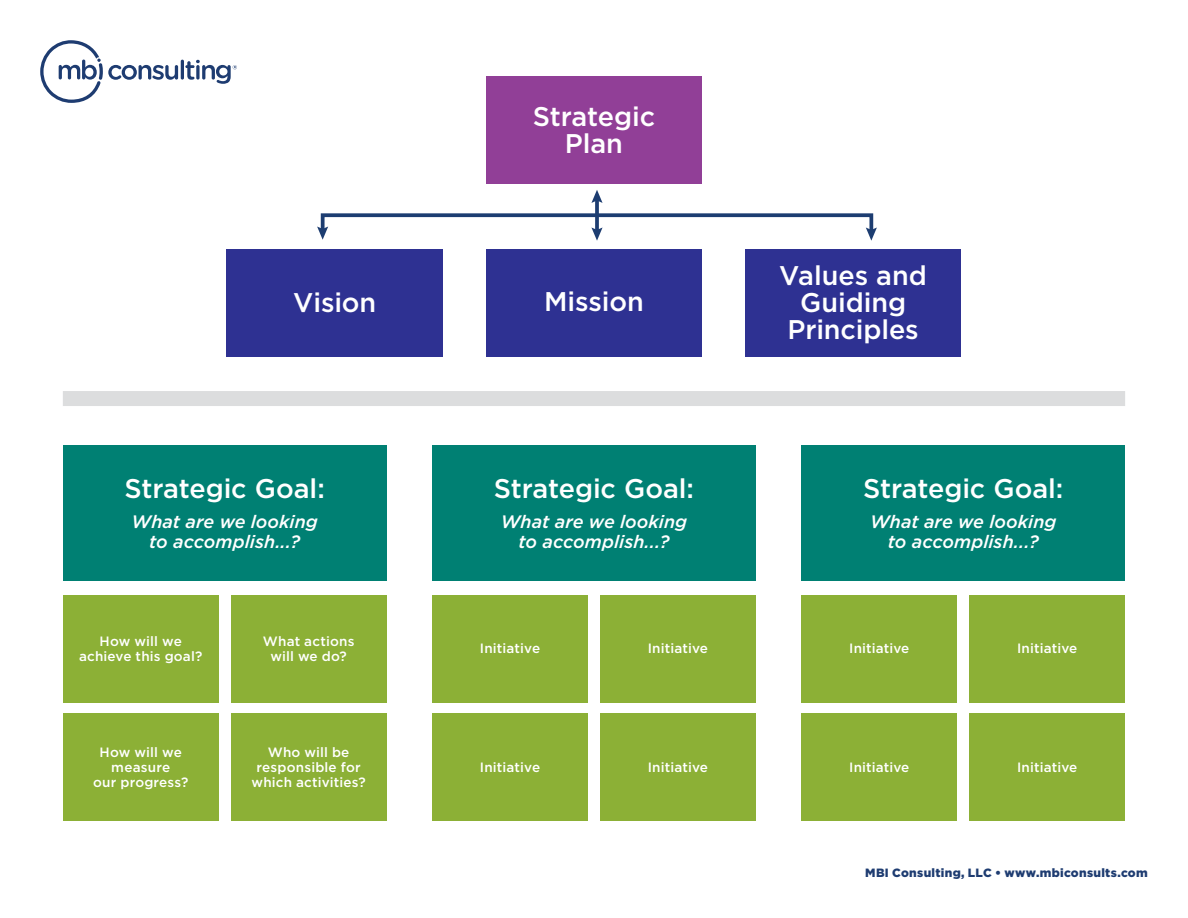
<style>
.page{position:relative;width:1188px;height:918px;background:#fff}
.page>*{position:absolute;margin:0;border:0;box-sizing:border-box;transform-origin:0 0}
.t1{font:500 27px/27px "Gotham";letter-spacing:-.005em;color:#fff;text-align:center}
.t2{font:italic 500 18px/19.5px "Gotham";color:#fff;text-align:center}
.t3{font:500 13.5px/15px "Gotham";letter-spacing:.01em;color:#fff;text-align:center}
.t4{font:900 12px "Gotham";letter-spacing:.025em;color:#1e3c71}
</style>
<div class="page">
<div style="left:63px;top:391px;width:1062px;height:15px;background:#dcddde"></div>
<div style="left:63px;top:445px;width:324px;height:136px;background:#008073"></div>
<div style="left:801px;top:445px;width:324px;height:136px;background:#008073"></div>
<div style="left:432px;top:445px;width:324px;height:136px;background:#008073"></div>
<div style="left:63px;top:595px;width:156px;height:107px;background:#8cb036"></div>
<div style="left:63px;top:713px;width:156px;height:108px;background:#8cb036"></div>
<div style="left:231px;top:713px;width:156px;height:108px;background:#8cb036"></div>
<div style="left:231px;top:595px;width:156px;height:107px;background:#8cb036"></div>
<div style="left:432px;top:595px;width:156px;height:107px;background:#8cb036"></div>
<div style="left:600px;top:595px;width:156px;height:107px;background:#8cb036"></div>
<div style="left:432px;top:713px;width:156px;height:108px;background:#8cb036"></div>
<div style="left:600px;top:713px;width:156px;height:108px;background:#8cb036"></div>
<div style="left:801px;top:595px;width:156px;height:107px;background:#8cb036"></div>
<div style="left:969px;top:595px;width:156px;height:107px;background:#8cb036"></div>
<div style="left:801px;top:713px;width:156px;height:108px;background:#8cb036"></div>
<div style="left:969px;top:713px;width:156px;height:108px;background:#8cb036"></div>
<div style="left:486px;top:76px;width:216px;height:108px;background:#913f97"></div>
<div style="left:227px;top:249px;width:216px;height:108px;background:#2e3192"></div>
<div style="left:486px;top:249px;width:216px;height:108px;background:#2e3192"></div>
<div style="left:745px;top:249px;width:216px;height:108px;background:#2e3192"></div>
<svg style="left:595px;top:203px;width:4px;height:8px"></svg>
<svg style="left:591px;top:190px;width:12px;height:13px"></svg>
<svg style="left:317px;top:211px;width:560px;height:30px"></svg>
<hr style="left:181px;top:60px;width:3px;height:20px;background:#1e3c71;border-radius:2px">
<svg style="left:40px;top:40px;width:138px;height:63px"></svg>
<svg style="left:185px;top:60px;width:52px;height:24px"></svg>
<h1 class="t1" style="left:533px;top:102px;width:124px">Strategic<br>Plan</h1>
<h1 class="t1" style="left:293px;top:289px;width:85px">Vision</h1>
<h1 class="t1" style="left:544px;top:288px;width:101px">Mission</h1>
<h1 class="t1" style="left:124px;top:474px;width:202px">Strategic Goal:</h1>
<h2 class="t2" style="left:132px;top:512px;width:188px">What are we looking to accomplish...?</h2>
<h1 class="t1" style="left:494px;top:474px;width:202px">Strategic Goal:</h1>
<h2 class="t2" style="left:501px;top:512px;width:188px">What are we looking to accomplish...?</h2>
<p class="t3" style="left:79px;top:633px;width:125px">How will we achieve this goal?</p>
<p class="t3" style="left:263px;top:633px;width:93px">What actions will we do?</p>
<p class="t3" style="left:480px;top:641px;width:62px">Initiative</p>
<p class="t3" style="left:648px;top:641px;width:62px">Initiative</p>
<p class="t3" style="left:93px;top:744px;width:97px">How will we measure<br>our progress?</p>
<p class="t3" style="left:252px;top:744px;width:115px">Who will be responsible for which activities?</p>
<p class="t3" style="left:480px;top:759px;width:62px">Initiative</p>
<p class="t3" style="left:648px;top:759px;width:62px">Initiative</p>
<h1 class="t1" style="left:779px;top:261px;width:149px">Values and<br>Guiding<br>Principles</h1>
<h1 class="t1" style="left:863px;top:474px;width:202px">Strategic Goal:</h1>
<h2 class="t2" style="left:870px;top:512px;width:188px">What are we looking to accomplish...?</h2>
<p class="t3" style="left:849px;top:641px;width:62px">Initiative</p>
<p class="t3" style="left:1017px;top:641px;width:62px">Initiative</p>
<p class="t3" style="left:849px;top:759px;width:62px">Initiative</p>
<p class="t3" style="left:1017px;top:759px;width:62px">Initiative</p>
<p class="t4" style="left:865px;top:866px;width:284px">MBI Consulting, LLC • www.mbiconsults.com</p>
</div>
